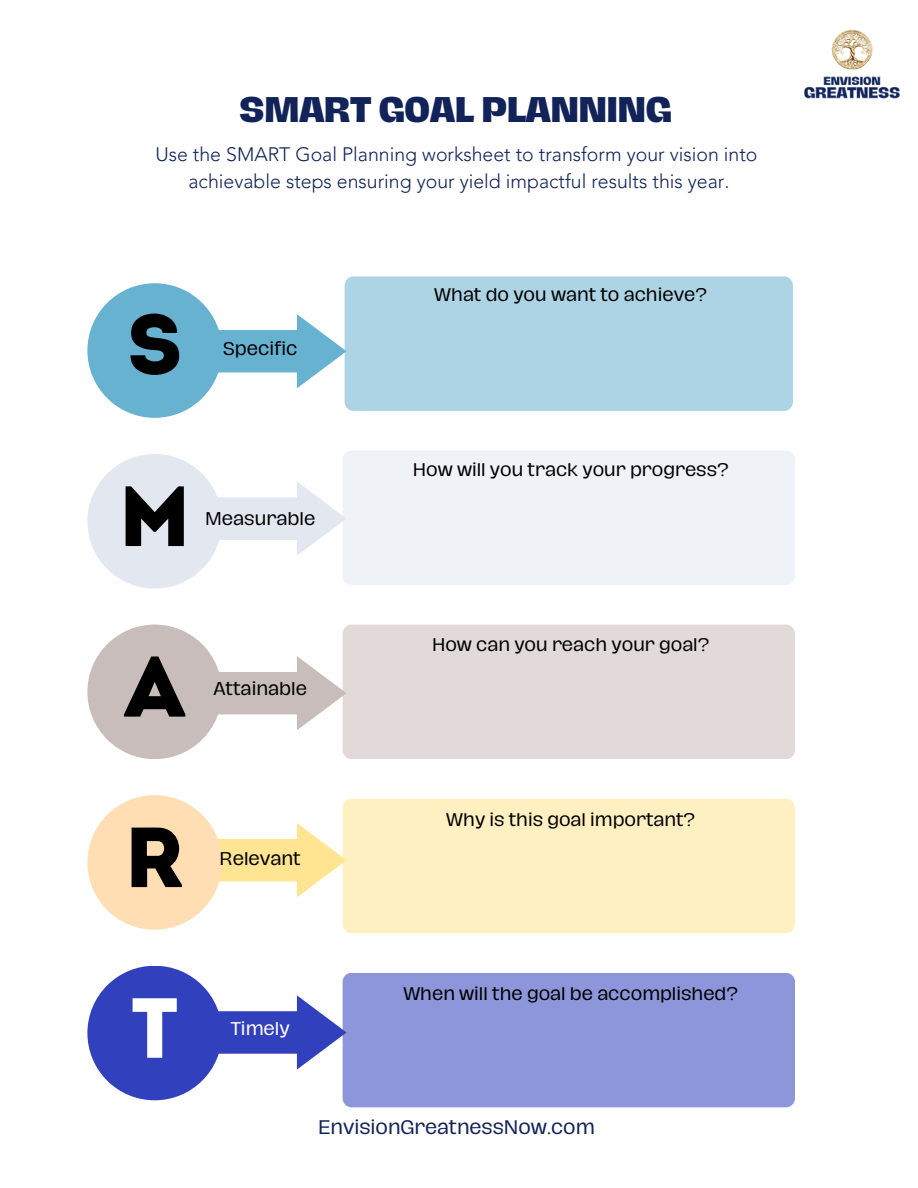
<style>
.page{position:relative;width:918px;height:1188px;background:#fff}
.page>*{position:absolute;margin:0;border:0;box-sizing:border-box;transform-origin:0 0}
.t1{font:900 85.05px "Intro";color:#000}
.t2{font:900 85.05px "Intro";color:#fff}
.t3{font:800 32.7px "Hagrid";color:#112359}
.t4{font:300 19.5px/27px "Avenir LT Pro";color:#112359;text-align:center}
.t5{font:18px "Hagrid Text";color:#112359}
.t6{font:16.95px "Hagrid Text";color:#000}
.t7{font:16.95px "Hagrid Text";color:#fff}
.t8{font:16.8px "Hagrid Text";color:#000}
</style>
<div class="page">
<svg style="left:212px;top:314px;width:133px;height:74px"></svg>
<div style="left:87px;top:283px;width:135px;height:135px;background:#68b2d1;border-radius:50%"></div>
<svg style="left:213px;top:482px;width:130px;height:73px"></svg>
<div style="left:87px;top:454px;width:135px;height:135px;background:#e3e8f0;border-radius:50%"></div>
<svg style="left:210px;top:656px;width:133px;height:74px"></svg>
<div style="left:87px;top:625px;width:135px;height:134px;background:#c9bdbb;border-radius:50%"></div>
<svg style="left:210px;top:823px;width:133px;height:74px"></svg>
<div style="left:87px;top:795px;width:135px;height:135px;background:#ffdeb4;border-radius:50%"></div>
<svg style="left:210px;top:995px;width:133px;height:75px"></svg>
<div style="left:87px;top:966px;width:135px;height:134px;background:#3140bd;border-radius:50%"></div>
<div style="left:345px;top:276px;width:448px;height:135px;background:#acd4e5;border-radius:9px"></div>
<div style="left:343px;top:450px;width:452px;height:135px;background:#eff2f6;border-radius:9px"></div>
<div style="left:343px;top:625px;width:452px;height:134px;background:#e1dad9;border-radius:9px"></div>
<div style="left:343px;top:799px;width:452px;height:134px;background:#fff0c2;border-radius:9px"></div>
<div style="left:343px;top:973px;width:452px;height:134px;background:#8d96da;border-radius:9px"></div>
<img style="left:804px;top:29px;width:96px;height:70px">
<h1 class="t3" style="left:239px;top:94px;width:434px">SMART GOAL PLANNING</h1>
<p class="t4" style="left:155px;top:143px;width:604px">Use the SMART Goal Planning worksheet to transform your vision into achievable steps ensuring your yield impactful results this year.</p>
<h2 class="t1" style="left:127px;top:310px;width:57px">S</h2>
<p class="t6" style="left:223px;top:340px;width:76px">Specific</p>
<p class="t1" style="left:119px;top:482px;width:72px">M</p>
<p class="t6" style="left:205px;top:510px;width:112px">Measurable</p>
<p class="t1" style="left:125px;top:653px;width:61px">A</p>
<p class="t6" style="left:213px;top:680px;width:95px">Attainable</p>
<p class="t1" style="left:125px;top:823px;width:61px">R</p>
<p class="t6" style="left:220px;top:850px;width:83px">Relevant</p>
<p class="t8" style="left:434px;top:287px;width:274px">What do you want to achieve?</p>
<p class="t8" style="left:413px;top:462px;width:317px">How will you track your progress?</p>
<p class="t8" style="left:432px;top:636px;width:279px">How can you reach your goal?</p>
<p class="t8" style="left:446px;top:811px;width:251px">Why is this goal important?</p>
<p class="t2" style="left:131px;top:994px;width:49px">T</p>
<p class="t7" style="left:231px;top:1020px;width:61px">Timely</p>
<p class="t8" style="left:403px;top:986px;width:336px">When will the goal be accomplished?</p>
<p class="t5" style="left:318px;top:1119px;width:278px">EnvisionGreatnessNow.com</p>
</div>
